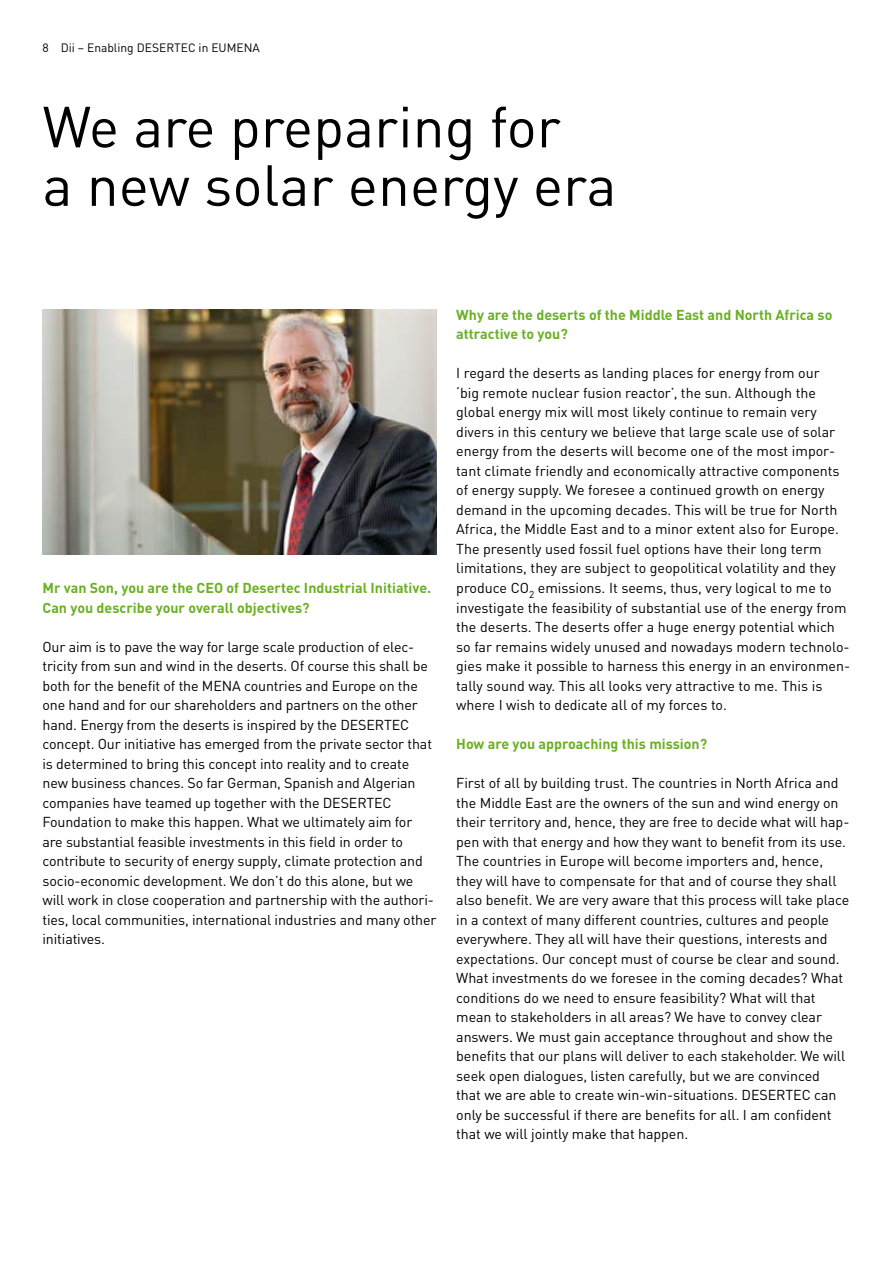
<style>
.page{position:relative;width:893px;height:1263px;background:#fff}
.page>*{position:absolute;margin:0;border:0;box-sizing:border-box;transform-origin:0 0}
.t1{font:57px/58.5px "DIN";color:#000}
.t2{font:14.25px/19.5px "DIN";letter-spacing:-.005em;color:#000}
.t3{font:700 14.25px/19.5px "DIN";color:#6ab023}
.t4{font:12px "DIN";color:#000}
</style>
<div class="page">
<img style="left:43px;top:310px;width:394px;height:244px">
<p class="t4" style="left:43px;top:40px;width:219px">8 Dii – Enabling DESERTEC in EUMENA</p>
<h1 class="t1" style="left:43px;top:96px;width:575px">We are preparing for<br>a new solar energy era</h1>
<p class="t3" style="left:43px;top:577px;width:390px">Mr van Son, you are the CEO of Desertec Industrial Initiative.<br>Can you describe your overall objectives?</p>
<p class="t2" style="left:43px;top:636px;width:396px">Our aim is to pave the way for large scale production of elec&shy;tricity from sun and wind in the deserts. Of course this shall be both for the benefit of the MENA countries and Europe on the one hand and for our shareholders and partners on the other hand. Energy from the deserts is inspired by the DESERTEC concept. Our initiative has emerged from the private sector that is determined to bring this concept into reality and to create new business chances. So far German, Spanish and Algerian companies have teamed up together with the DESERTEC Foundation to make this happen. What we ultimately aim for<br>are substantial feasible investments in this field in order to contribute to security of energy supply, climate protection and socio-economic development. We don’t do this alone, but we will work in close cooperation and partnership with the authori&shy;ties, local communities, international industries and many other initiatives.</p>
<p class="t3" style="left:456px;top:304px;width:378px">Why are the deserts of the Middle East and North Africa so attractive to you?</p>
<p class="t2" style="left:456px;top:363px;width:393px">I regard the deserts as landing places for energy from our<br>‘big remote nuclear fusion reactor’, the sun. Although the global energy mix will most likely continue to remain very divers in this century we believe that large scale use of solar energy from the deserts will become one of the most impor&shy;tant climate friendly and economically attractive components of energy supply. We foresee a continued growth on energy demand in the upcoming decades. This will be true for North Africa, the Middle East and to a minor extent also for Europe.<br>The presently used fossil fuel options have their long term limitations, they are subject to geopolitical volatility and they produce CO<sub>2</sub> emissions. It seems, thus, very logical to me to investigate the feasibility of substantial use of the energy from the deserts. The deserts offer a huge energy potential which so far remains widely unused and nowadays modern technolo&shy;gies make it possible to harness this energy in an environmen&shy;tally sound way. This all looks very attractive to me. This is where I wish to dedicate all of my forces to.</p>
<p class="t3" style="left:456px;top:733px;width:252px">How are you approaching this mission?</p>
<p class="t2" style="left:456px;top:773px;width:395px">First of all by building trust. The countries in North Africa and the Middle East are the owners of the sun and wind energy on their territory and, hence, they are free to decide what will hap&shy;pen with that energy and how they want to benefit from its use.<br>The countries in Europe will become importers and, hence, they will have to compensate for that and of course they shall also benefit. We are very aware that this process will take place in a context of many different countries, cultures and people everywhere. They all will have their questions, interests and expectations. Our concept must of course be clear and sound.<br>What investments do we foresee in the coming decades? What conditions do we need to ensure feasibility? What will that mean to stakeholders in all areas? We have to convey clear answers. We must gain acceptance throughout and show the benefits that our plans will deliver to each stakeholder. We will seek open dialogues, listen carefully, but we are convinced<br>that we are able to create win-win-situations. Desertec</p>
<p class="t2" style="left:456px;top:1085px;width:382px;text-indent:358px">can only be successful if there are benefits for all. I am confident that we will jointly make that happen.</p>
</div>
